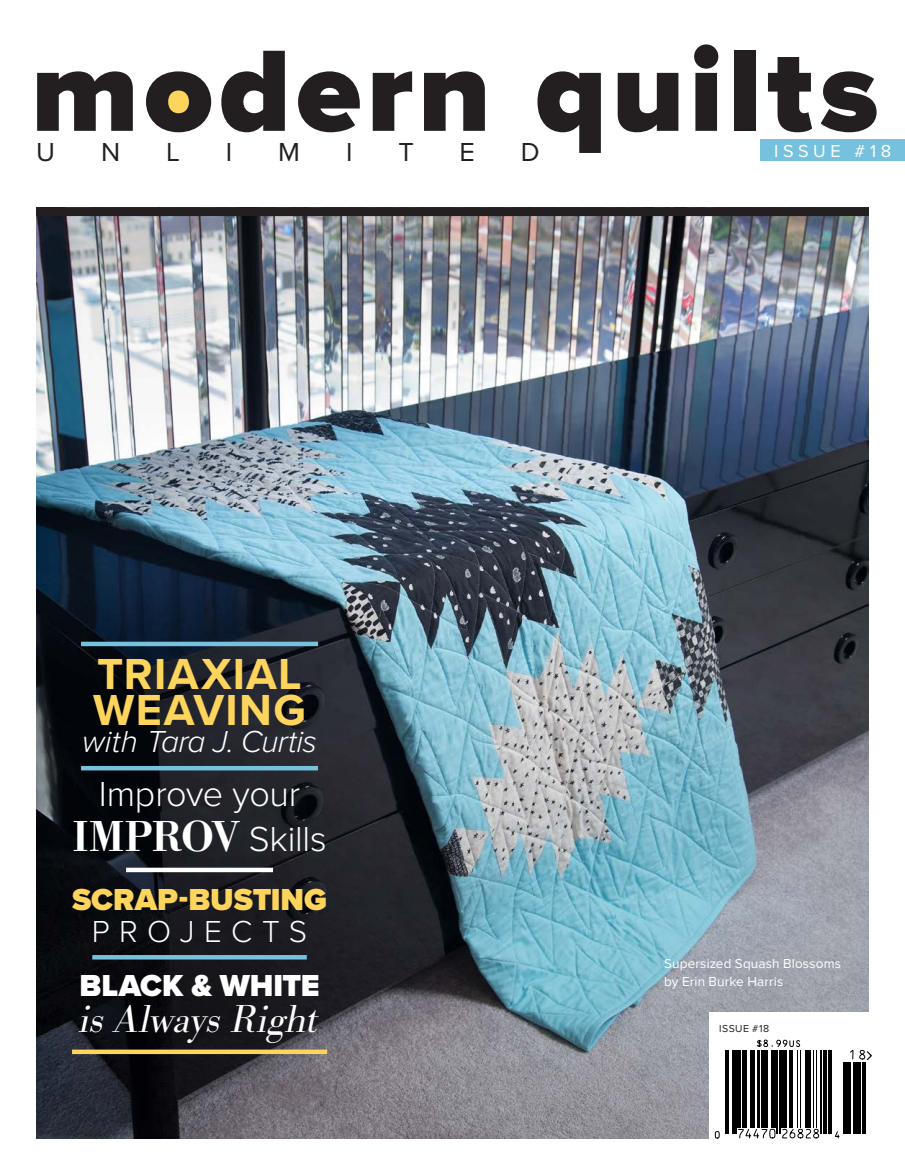
<style>
.page{position:relative;width:905px;height:1175px;background:#fff}
.page>*{position:absolute;margin:0;border:0;box-sizing:border-box;transform-origin:0 0}
.t1{font:900 120px "Proxima Nova";letter-spacing:.045em;color:#231f20}
.t2{font:700 45px/36px "Proxima Nova";letter-spacing:.03em;color:#fed55c}
.t3{font:500 45px "Bodoni URW";letter-spacing:-.025em;color:#fff}
.t4{font:italic 300 40.5px "Bodoni URW";letter-spacing:-.005em;color:#fff}
.t5{font:300 36px "Proxima Nova";letter-spacing:-.01em;color:#fff}
.t6{font:900 31.5px/31.5px "Proxima Nova";letter-spacing:-.005em;color:#fed55c;text-align:center}
.t7{font:italic 300 31.5px "Proxima Nova";letter-spacing:-.02em;color:#fff}
.t8{font:900 31.5px "Proxima Nova";letter-spacing:-.005em;color:#fff}
.t9{font:27px "Proxima Nova";color:#231f20}
.t10{font:18px "Proxima Nova";letter-spacing:.255em;color:#fff}
.t11{font:13.5px/18px "Proxima Nova";letter-spacing:.01em;color:#fff}
.t12{font:10.5px "Proxima Nova";letter-spacing:.04em;color:#231f20}
.s1{font-family:"Proxima Nova";font-weight:300;font-size:36px}
.s2{font-weight:300;color:#fff}
</style>
<div class="page">
<div style="left:166px;top:88px;width:25px;height:28px;background:#fed55c;border-radius:50%"></div>
<img style="left:36px;top:216px;width:833px;height:922px">
<svg style="left:709px;top:1012px;width:169px;height:136px"></svg>
<hr style="left:725px;top:1050px;width:1px;height:83px;background:#000">
<hr style="left:727px;top:1050px;width:1px;height:83px;background:#000">
<hr style="left:732px;top:1050px;width:2px;height:83px;background:#000">
<hr style="left:735px;top:1050px;width:1px;height:83px;background:#000">
<hr style="left:737px;top:1050px;width:3px;height:78px;background:#000">
<hr style="left:742px;top:1050px;width:2px;height:78px;background:#000">
<hr style="left:745px;top:1050px;width:1px;height:78px;background:#000">
<hr style="left:750px;top:1050px;width:2px;height:78px;background:#000">
<hr style="left:753px;top:1050px;width:1px;height:78px;background:#000">
<hr style="left:757px;top:1050px;width:3px;height:78px;background:#000">
<hr style="left:761px;top:1050px;width:3px;height:78px;background:#000">
<hr style="left:765px;top:1050px;width:2px;height:78px;background:#000">
<hr style="left:771px;top:1050px;width:2px;height:78px;background:#000">
<hr style="left:774px;top:1050px;width:1px;height:78px;background:#000">
<hr style="left:776px;top:1050px;width:2px;height:83px;background:#000">
<hr style="left:779px;top:1050px;width:1px;height:83px;background:#000">
<hr style="left:781px;top:1050px;width:2px;height:78px;background:#000">
<hr style="left:784px;top:1050px;width:3px;height:78px;background:#000">
<hr style="left:789px;top:1050px;width:1px;height:78px;background:#000">
<hr style="left:791px;top:1050px;width:1px;height:78px;background:#000">
<hr style="left:797px;top:1050px;width:1px;height:78px;background:#000">
<hr style="left:800px;top:1050px;width:1px;height:78px;background:#000">
<hr style="left:805px;top:1050px;width:2px;height:78px;background:#000">
<hr style="left:808px;top:1050px;width:2px;height:78px;background:#000">
<hr style="left:812px;top:1050px;width:1px;height:78px;background:#000">
<hr style="left:816px;top:1050px;width:1px;height:78px;background:#000">
<hr style="left:820px;top:1050px;width:1px;height:83px;background:#000">
<hr style="left:823px;top:1050px;width:3px;height:83px;background:#000">
<hr style="left:828px;top:1050px;width:1px;height:83px;background:#000">
<hr style="left:830px;top:1050px;width:1px;height:83px;background:#000">
<hr style="left:843px;top:1061px;width:1px;height:72px;background:#000">
<hr style="left:845px;top:1061px;width:2px;height:72px;background:#000">
<hr style="left:848px;top:1061px;width:3px;height:72px;background:#000">
<hr style="left:853px;top:1061px;width:2px;height:72px;background:#000">
<hr style="left:856px;top:1061px;width:1px;height:72px;background:#000">
<hr style="left:858px;top:1061px;width:3px;height:72px;background:#000">
<hr style="left:862px;top:1061px;width:3px;height:72px;background:#000">
<svg style="left:714px;top:1131px;width:6px;height:7px"></svg>
<svg style="left:738px;top:1128px;width:81px;height:11px"></svg>
<svg style="left:835px;top:1131px;width:4px;height:7px"></svg>
<svg style="left:757px;top:1039px;width:43px;height:8px"></svg>
<svg style="left:850px;top:1049px;width:22px;height:12px"></svg>
<div style="left:36px;top:207px;width:833px;height:9px;background:#231f20"></div>
<div style="left:760px;top:139px;width:144px;height:21px;background:#76c1dd"></div>
<div style="left:81px;top:641px;width:237px;height:5px;background:#76c1dd"></div>
<hr style="left:81px;top:766px;width:237px;height:4px;background:#76c1dd">
<div style="left:126px;top:867px;width:147px;height:5px;background:#fff"></div>
<hr style="left:92px;top:955px;width:215px;height:4px;background:#76c1dd">
<div style="left:72px;top:1049px;width:255px;height:5px;background:#fed55c"></div>
<p class="t1" style="left:31px;top:18px;width:848px">modern quilts</p>
<p class="t9" style="left:36px;top:135px;width:20px">U</p>
<p class="t9" style="left:101px;top:135px;width:21px">N</p>
<p class="t9" style="left:166px;top:135px;width:15px">L</p>
<p class="t9" style="left:226px;top:135px;width:8px">I</p>
<p class="t9" style="left:278px;top:135px;width:23px">M</p>
<p class="t9" style="left:346px;top:135px;width:8px">I</p>
<p class="t9" style="left:398px;top:135px;width:17px">T</p>
<p class="t9" style="left:459px;top:135px;width:17px">E</p>
<p class="t9" style="left:521px;top:135px;width:20px">D</p>
<p class="t10" style="left:774px;top:140px;width:118px">ISSUE #18</p>
<p class="t2" style="left:93px;top:658px;width:214px">TRIAXIAL<br>WEAVING</p>
<p class="t7" style="left:82px;top:723px;width:236px">with Tara J. Curtis</p>
<p class="t5" style="left:99px;top:773px;width:203px">Improve your</p>
<p class="t3" style="left:73px;top:810px;width:255px">IMPROV <span class="s1">Skills</span></p>
<p class="t6" style="left:72px;top:885px;width:256px">SCRAP-BUSTING<br><span class="s2">PROJECTS</span></p>
<p class="t8" style="left:80px;top:966px;width:241px">BLACK &amp; WHITE</p>
<p class="t4" style="left:80px;top:994px;width:240px">is Always Right</p>
<p class="t11" style="left:664px;top:954px;width:178px">Supersized Squash Blossoms by Erin Burke Harris</p>
<p class="t12" style="left:719px;top:1021px;width:51px">ISSUE #18</p>
</div>
